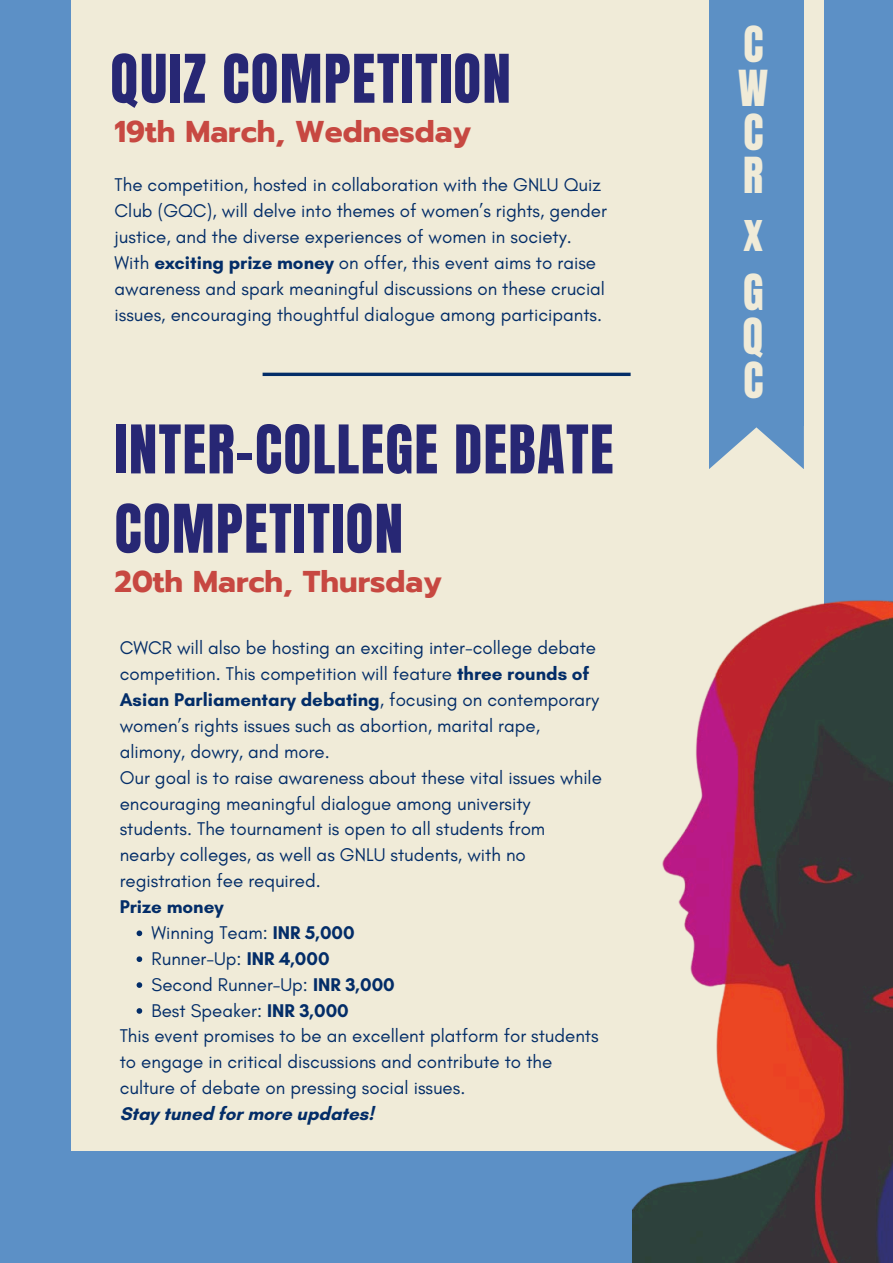
<style>
.page{position:relative;width:893px;height:1263px;background:#5c90c6}
.page>*{position:absolute;margin:0;border:0;box-sizing:border-box;transform-origin:0 0}
.t1{font:57px/79.3px "Anton";letter-spacing:.025em;color:#272774}
.t2{font:42.22px/43.9px "Anton";color:#f0ebd8}
.t3{font:700 30px "Prompt";color:#c74841}
.t4{font:18.75px/25.9px "Glacial Indifference";color:#032d68}
.t5{font:700 18.75px "Glacial Indifference";color:#032d68}
.s1{font-weight:700}
</style>
<div class="page">
<div style="left:71px;top:0;width:752px;height:1151px;background:#f0ebd8"></div>
<hr style="left:263px;top:373px;width:367px;height:3px;background:#032d68">
<div style="left:709px;top:0;width:95px;height:426px;background:#5c90c5"></div>
<svg style="left:709px;top:426px;width:95px;height:43px"></svg>
<svg style="left:137px;top:930px;width:5px;height:6px"></svg>
<svg style="left:137px;top:956px;width:5px;height:6px"></svg>
<svg style="left:137px;top:982px;width:5px;height:6px"></svg>
<svg style="left:137px;top:1008px;width:5px;height:6px"></svg>
<img style="left:632px;top:576px;width:261px;height:687px">
<p class="t1" style="left:111px;top:40px;width:402px">QUIZ COMPETITION</p>
<p class="t3" style="left:115px;top:109px;width:358px">19th March, Wednesday</p>
<p class="t4" style="left:115px;top:172px;width:494px">The competition, hosted in collaboration with the GNLU Quiz Club (GQC), will delve into themes of women’s rights, gender justice, and the diverse experiences of women in society.<br>With <span class="s1">exciting prize money</span> on offer, this event aims to raise awareness and spark meaningful discussions on these crucial issues, encouraging thoughtful dialogue among participants.</p>
<h1 class="t1" style="left:115px;top:411px;width:500px">INTER-COLLEGE DEBATE<br>COMPETITION</h1>
<h3 class="t3" style="left:115px;top:559px;width:329px">20th March, Thursday</h3>
<h3 class="t4" style="left:120px;top:635px;width:481px">CWCR will also be hosting an exciting inter-college debate competition. This competition will feature <span class="s1">three rounds of Asian Parliamentary debating</span>, focusing on contemporary women’s rights issues such as abortion, marital rape, alimony, dowry, and more.</h3>
<p class="t4" style="left:120px;top:764px;width:484px">Our goal is to raise awareness about these vital issues while encouraging meaningful dialogue among university students. The tournament is open to all students from nearby colleges, as well as GNLU students, with no registration fee required.</p>
<p class="t5" style="left:120px;top:895px;width:105px">Prize money</p>
<p class="t4" style="left:152px;top:919px;width:205px">Winning Team: <span class="s1">INR 5,000</span></p>
<p class="t4" style="left:152px;top:945px;width:179px">Runner-Up: <span class="s1">INR 4,000</span></p>
<p class="t4" style="left:152px;top:971px;width:245px">Second Runner-Up: <span class="s1">INR 3,000</span></p>
<p class="t4" style="left:152px;top:997px;width:199px">Best Speaker: <span class="s1">INR 3,000</span></p>
<p class="t4" style="left:120px;top:1023px;width:480px">This event promises to be an excellent platform for students to engage in critical discussions and contribute to the culture of debate on pressing social issues.</p>
<p class="t5" style="left:120px;top:1102px;width:255px">Stay tuned for more updates!</p>
<h2 class="t2" style="left:738px;top:23px;width:32px;text-align:justify">C W C R</h2>
<h2 class="t2" style="left:743px;top:205px;width:22px;line-height:58.5px">x<br>G</h2>
<h2 class="t2" style="left:743px;top:315px;width:22px">Q<br>C</h2>
</div>
